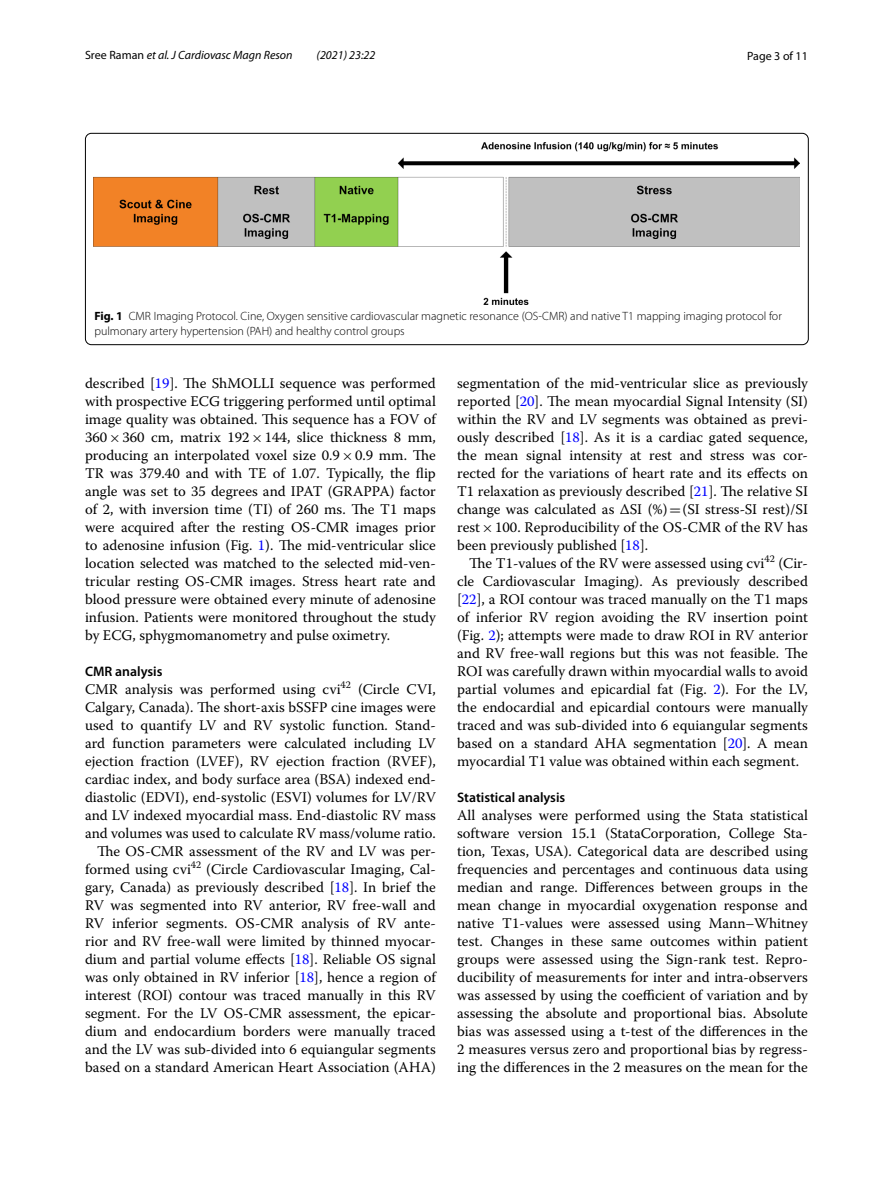
<style>
.page{position:relative;width:893px;height:1187px;background:#fff}
.page>*{position:absolute;margin:0;border:0;box-sizing:border-box;transform-origin:0 0}
.t1{font:14.7px/18px "Warnock Pro";color:#000;text-align:justify}
.t2{font:600 13.8px "Myriad Pro";color:#000}
.t3{font:300 12px/15px "Myriad Pro";color:#000}
.t4{font:italic 12px "Myriad Pro";color:#000}
.t5{font:12px "Myriad Pro";color:#000}
.s1{font-style:normal}
.s2{font-weight:700}
.s3{color:#00f}
.s4{font-family:"MTSY"}
</style>
<div class="page">
<img style="left:94px;top:142px;width:706px;height:163px">
<div style="left:85px;top:133px;width:723px;height:212px;border:1px solid #000;border-radius:6px"></div>
<p class="t4" style="left:85px;top:48px;width:209px"><span class="s1">Sree Raman</span> et al. J Cardiovasc Magn Reson</p>
<p class="t4" style="left:317px;top:48px;width:60px">(2021) 23:22</p>
<p class="t5" style="left:747px;top:48px;width:62px">Page 3 of 11</p>
<p class="t3" style="left:94px;top:309px;width:689px"><span class="s2">Fig. 1</span> CMR Imaging Protocol. Cine, Oxygen sensitive cardiovascular magnetic resonance (OS-CMR) and native T1 mapping imaging protocol for pulmonary artery hypertension (PAH) and healthy control groups</p>
<p class="t1" style="left:85px;top:374px;width:352px">described [<span class="s3">19</span>]. The ShMOLLI sequence was performed with prospective ECG triggering performed until optimal image quality was obtained. This sequence has a FOV of 360<span class="s4">×</span>360 cm, matrix 192<span class="s4">×</span>144, slice thickness 8 mm, producing an interpolated voxel size 0.9<span class="s4">×</span>0.9 mm. The TR was 379.40 and with TE of 1.07. Typically, the flip angle was set to 35 degrees and IPAT (GRAPPA) factor of 2, with inversion time (TI) of 260 ms. The T1 maps were acquired after the resting OS-CMR images prior to adenosine infusion (Fig. <span class="s3">1</span>). The mid-ventricular slice location selected was matched to the selected mid-ven&shy;tricular resting OS-CMR images. Stress heart rate and blood pressure were obtained every minute of adenosine infusion. Patients were monitored throughout the study by ECG, sphygmomanometry and pulse oximetry.</p>
<p class="t2" style="left:85px;top:662px;width:79px">CMR analysis</p>
<p class="t1" style="left:85px;top:680px;width:352px;text-align:right">CMR analysis was performed using cvi<sup>42</sup> (Circle CVI, Calgary, Canada). The short-axis bSSFP cine images were used to quantify LV and RV systolic function. Stand&shy;ard function parameters were calculated including LV ejection fraction (LVEF), RV ejection fraction (RVEF), cardiac index, and body surface area (BSA) indexed end&shy;diastolic (EDVI), end-systolic (ESVI) volumes for LV/RV and LV indexed myocardial mass. End-diastolic RV mass and volumes was used to calculate RV mass/volume ratio.<br>The OS-CMR assessment of the RV and LV was per&shy;formed using cvi<sup>42</sup> (Circle Cardiovascular Imaging, Cal&shy;gary, Canada) as previously described [<span class="s3">18</span>]. In brief the RV was segmented into RV anterior, RV free-wall and RV inferior segments. OS-CMR analysis of RV ante&shy;rior and RV free-wall were limited by thinned myocar&shy;dium and partial volume effects [<span class="s3">18</span>]. Reliable OS signal was only obtained in RV inferior [<span class="s3">18</span>], hence a region of interest (ROI) contour was traced manually in this RV segment. For the LV OS-CMR assessment, the epicar&shy;dium and endocardium borders were manually traced and the LV was sub-divided into 6 equiangular segments based on a standard American Heart Association (AHA)</p>
<p class="t1" style="left:457px;top:374px;width:352px">segmentation of the mid-ventricular slice as previously reported [<span class="s3">20</span>]. The mean myocardial Signal Intensity (SI) within the RV and LV segments was obtained as previ&shy;ously described [<span class="s3">18</span>]. As it is a cardiac gated sequence, the mean signal intensity at rest and stress was cor&shy;rected for the variations of heart rate and its effects on T1 relaxation as previously described [<span class="s3">21</span>]. The relative SI change was calculated as ΔSI (%)<span class="s4">=</span>(SI stress-SI rest)/SI rest<span class="s4">×</span>100. Reproducibility of the OS-CMR of the RV has been previously published [<span class="s3">18</span>].</p>
<p class="t1" style="left:457px;top:554px;width:352px;text-indent:12px">The T1-values of the RV were assessed using cvi<sup>42</sup> (Cir&shy;cle Cardiovascular Imaging). As previously described [<span class="s3">22</span>], a ROI contour was traced manually on the T1 maps of inferior RV region avoiding the RV insertion point (Fig. <span class="s3">2</span>); attempts were made to draw ROI in RV anterior and RV free-wall regions but this was not feasible. The ROI was carefully drawn within myocardial walls to avoid partial volumes and epicardial fat (Fig. <span class="s3">2</span>). For the LV, the endocardial and epicardial contours were manually traced and was sub-divided into 6 equiangular segments based on a standard AHA segmentation [<span class="s3">20</span>]. A mean myocardial T1 value was obtained within each segment.</p>
<p class="t2" style="left:457px;top:788px;width:110px">Statistical analysis</p>
<p class="t1" style="left:457px;top:806px;width:352px">All analyses were performed using the Stata statistical software version 15.1 (StataCorporation, College Sta&shy;tion, Texas, USA). Categorical data are described using frequencies and percentages and continuous data using median and range. Differences between groups in the mean change in myocardial oxygenation response and native T1-values were assessed using Mann–Whitney test. Changes in these same outcomes within patient groups were assessed using the Sign-rank test. Repro&shy;ducibility of measurements for inter and intra-observers was assessed by using the coefficient of variation and by assessing the absolute and proportional bias. Absolute bias was assessed using a t-test of the differences in the 2 measures versus zero and proportional bias by regress&shy;ing the differences in the 2 measures on the mean for the</p>
</div>
